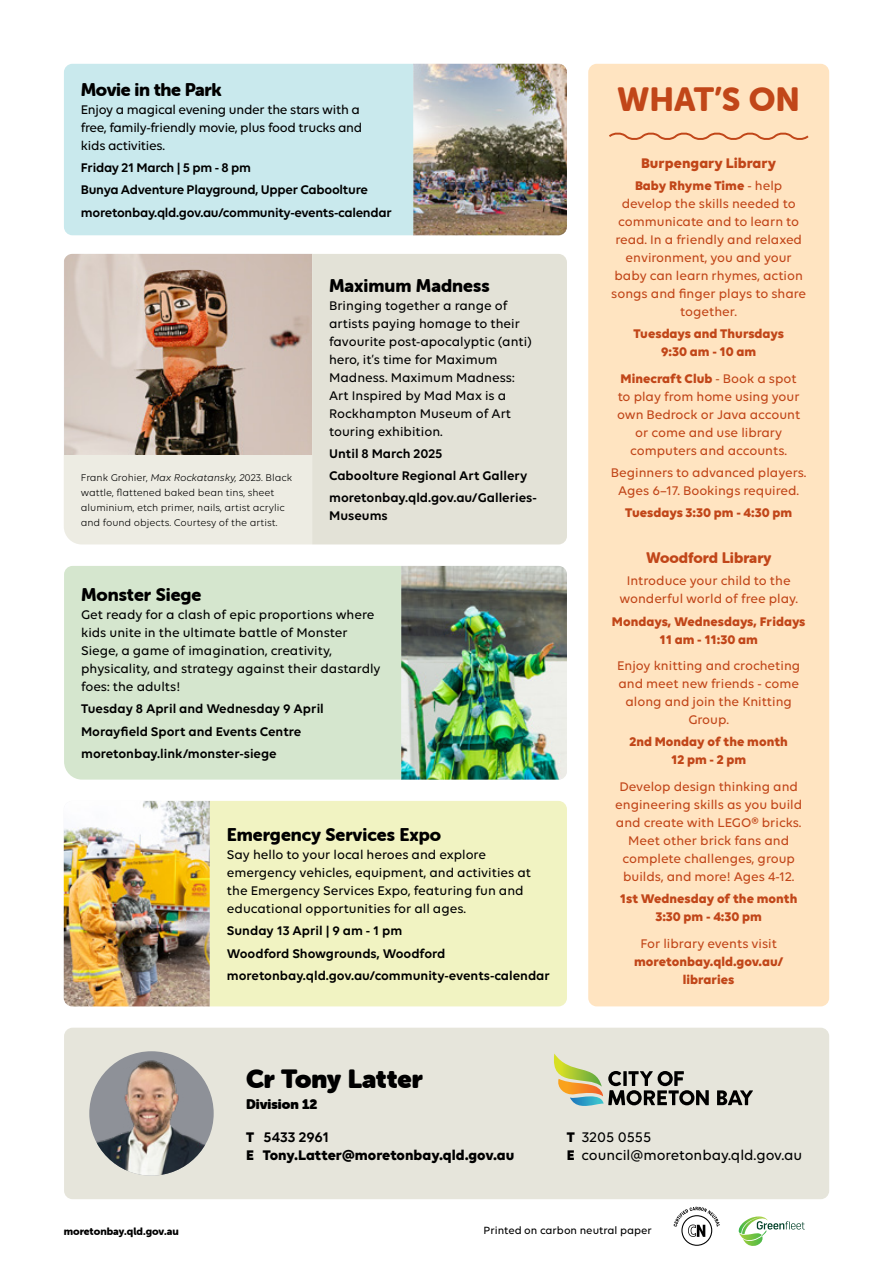
<style>
.page{position:relative;width:893px;height:1263px;background:#fff}
.page>*{position:absolute;margin:0;border:0;box-sizing:border-box;transform-origin:0 0}
.t1{font:33px "Museo Sans Rounded 900";letter-spacing:-.005em;color:#c14619}
.t2{font:25.8px "Museo Sans Rounded";letter-spacing:-.005em;color:#000}
.t3{font:18px "Museo Sans Rounded 900";color:#000}
.t4{font:18px "Museo Sans Rounded 900";letter-spacing:-.02em;color:#000}
.t5{font:700 15px/18px "Volte";color:#000}
.t6{font:500 15px/18px "Volte";color:#000}
.t7{font:700 15px "Volte";color:#c14619}
.t8{font:15px "Museo Sans Rounded 900";color:#c14619}
.t9{font:13.65px "Museo Sans Rounded";color:#000}
.t10{font:500 13.5px/18px "Volte";color:#c14619;text-align:center}
.t11{font:500 13.5px/18px "Volte";color:#000}
.t12{font:600 13.5px/22.2px "Volte";color:#000}
.t13{font:700 13.5px/18px "Volte";color:#c14619;text-align:center}
.t14{font:600 13.5px/22.2px "Volte";letter-spacing:-.02em;color:#000}
.t15{font:500 13.5px/18px "Volte";letter-spacing:-.02em;color:#000}
.t16{font:500 11.25px "Volte";color:#000}
.t17{font:10.5px/15px "Volte";color:#000}
.t18{font:10.5px "Museo Sans Rounded 900";color:#000}
.s1{font-style:italic}
.s2{font-weight:700}
.s3{font-weight:600}
</style>
<div class="page">
<div style="left:64px;top:1028px;width:765px;height:171px;background:#e6e5db;border-radius:9px"></div>
<div style="left:588px;top:64px;width:241px;height:942px;background:#ffe4c1;border-radius:9px"></div>
<svg style="left:609px;top:132px;width:200px;height:8px"></svg>
<svg style="left:554px;top:1053px;width:155px;height:53px"></svg>
<svg style="left:717px;top:1090px;width:36px;height:15px"></svg>
<img style="left:89px;top:1051px;width:125px;height:124px;border-radius:62px">
<svg style="left:674px;top:1207px;width:46px;height:39px"></svg>
<svg style="left:738px;top:1216px;width:67px;height:30px"></svg>
<img style="left:401px;top:566px;width:166px;height:214px">
<div style="left:64px;top:566px;width:337px;height:214px;background:#d5e6ce"></div>
<img style="left:413px;top:64px;width:154px;height:171px">
<div style="left:64px;top:64px;width:349px;height:171px;background:#c9e9ed"></div>
<img style="left:64px;top:254px;width:248px;height:201px">
<div style="left:312px;top:254px;width:255px;height:290px;background:#e3e2d7"></div>
<div style="left:64px;top:455px;width:248px;height:89px;background:#edece3"></div>
<img style="left:64px;top:801px;width:146px;height:205px">
<div style="left:210px;top:801px;width:357px;height:205px;background:#f1f3c2"></div>
<h3 class="t4" style="left:81px;top:79px;width:142px">Movie in the Park</h3>
<p class="t15" style="left:81px;top:100px;width:283px">Enjoy a magical evening under the stars with a free, family-friendly movie, plus food trucks and kids activities.</p>
<p class="t14" style="left:81px;top:156px;width:312px">Friday 21 March | 5 pm - 8 pm<br>Bunya Adventure Playground, Upper Caboolture moretonbay.qld.gov.au/community-events-calendar</p>
<p class="t17" style="left:81px;top:470px;width:213px">Frank Grohier, <span class="s1">Max Rockatansky, 2</span>023. Black wattle, flattened baked bean tins, sheet aluminium, etch primer, nails, artist acrylic and found objects. Courtesy of the artist.</p>
<h3 class="t3" style="left:329px;top:275px;width:162px">Maximum Madness</h3>
<p class="t11" style="left:329px;top:296px;width:204px">Bringing together a range of artists paying homage to their favourite post-apocalyptic (anti) hero, it’s time for Maximum<br>Madness. Maximum Madness:<br>Art Inspired by Mad Max is a<br>Rockhampton Museum of Art touring exhibition.</p>
<p class="t12" style="left:329px;top:442px;width:209px">Until 8 March 2025<br>Caboolture Regional Art Gallery moretonbay.qld.gov.au/Galleries-</p>
<p class="t12" style="left:329px;top:504px;width:60px">Museums</p>
<h3 class="t3" style="left:81px;top:585px;width:122px">Monster Siege</h3>
<p class="t11" style="left:81px;top:605px;width:301px">Get ready for a clash of epic proportions where kids unite in the ultimate battle of Monster Siege, a game of imagination, creativity, physicality, and strategy against their dastardly foes: the adults!</p>
<p class="t12" style="left:81px;top:697px;width:244px">Tuesday 8 April and Wednesday 9 April<br>Morayfield Sport and Events Centre moretonbay.link/monster-siege</p>
<h3 class="t3" style="left:227px;top:824px;width:216px">Emergency Services Expo</h3>
<p class="t11" style="left:227px;top:845px;width:306px">Say hello to your local heroes and explore emergency vehicles, equipment, and activities at the Emergency Services Expo, featuring fun and educational opportunities for all ages.</p>
<p class="t12" style="left:227px;top:919px;width:325px">Sunday 13 April | 9 am - 1 pm<br>Woodford Showgrounds, Woodford moretonbay.qld.gov.au/community-events-calendar</p>
<h1 class="t1" style="left:617px;top:81px;width:184px">WHAT’S ON</h1>
<p class="t7" style="left:641px;top:154px;width:136px">Burpengary Library</p>
<p class="t10" style="left:611px;top:176px;width:196px"><span class="s2">Baby Rhyme Time</span> - help develop the skills needed to communicate and to learn to read. In a friendly and relaxed environment, you and your baby can learn rhymes, action songs and finger plays to share together.</p>
<p class="t13" style="left:633px;top:324px;width:152px">Tuesdays and Thursdays<br>9:30 am - 10 am</p>
<p class="t10" style="left:617px;top:369px;width:185px"><span class="s2">Minecraft Club</span> - Book a spot to play from home using your own Bedrock or Java account or come and use library computers and accounts.</p>
<p class="t10" style="left:611px;top:463px;width:197px">Beginners to advanced players.<br>Ages 6–17. Bookings required.</p>
<p class="t13" style="left:625px;top:503px;width:169px">Tuesdays 3:30 pm - 4:30 pm</p>
<p class="t8" style="left:646px;top:549px;width:127px">Woodford Library</p>
<p class="t10" style="left:619px;top:572px;width:180px">Introduce your child to the wonderful world of free play.</p>
<p class="t13" style="left:612px;top:612px;width:195px">Mondays, Wednesdays, Fridays<br>11 am - 11:30 am</p>
<p class="t10" style="left:617px;top:656px;width:185px">Enjoy knitting and crocheting and meet new friends - come along and join the Knitting<br>Group.</p>
<p class="t13" style="left:629px;top:732px;width:160px">2nd Monday of the month<br>12 pm - 2 pm</p>
<p class="t10" style="left:615px;top:777px;width:188px">Develop design thinking and engineering skills as you build and create with LEGO® bricks.<br>Meet other brick fans and complete challenges, group builds, and more! Ages 4-12.</p>
<p class="t13" style="left:620px;top:889px;width:179px">1st Wednesday of the month<br>3:30 pm - 4:30 pm</p>
<p class="t10" style="left:640px;top:934px;width:138px">For library events visit</p>
<p class="t13" style="left:634px;top:952px;width:151px">moretonbay.qld.gov.au/ libraries</p>
<p class="t18" style="left:64px;top:1225px;width:117px">moretonbay.qld.gov.au</p>
<h2 class="t2" style="left:246px;top:1064px;width:178px">Cr Tony Latter</h2>
<p class="t9" style="left:246px;top:1096px;width:73px">Division 12</p>
<p class="t5" style="left:246px;top:1127px;width:270px">T <span class="s3">5433 2961<br></span>E Tony.Latter@moretonbay.qld.gov.au</p>
<p class="t6" style="left:567px;top:1128px;width:237px"><span class="s2">T</span> 3205 0555<br><span class="s2">E</span> council@moretonbay.qld.gov.au</p>
<p class="t16" style="left:484px;top:1224px;width:170px">Printed on carbon neutral paper</p>
</div>
